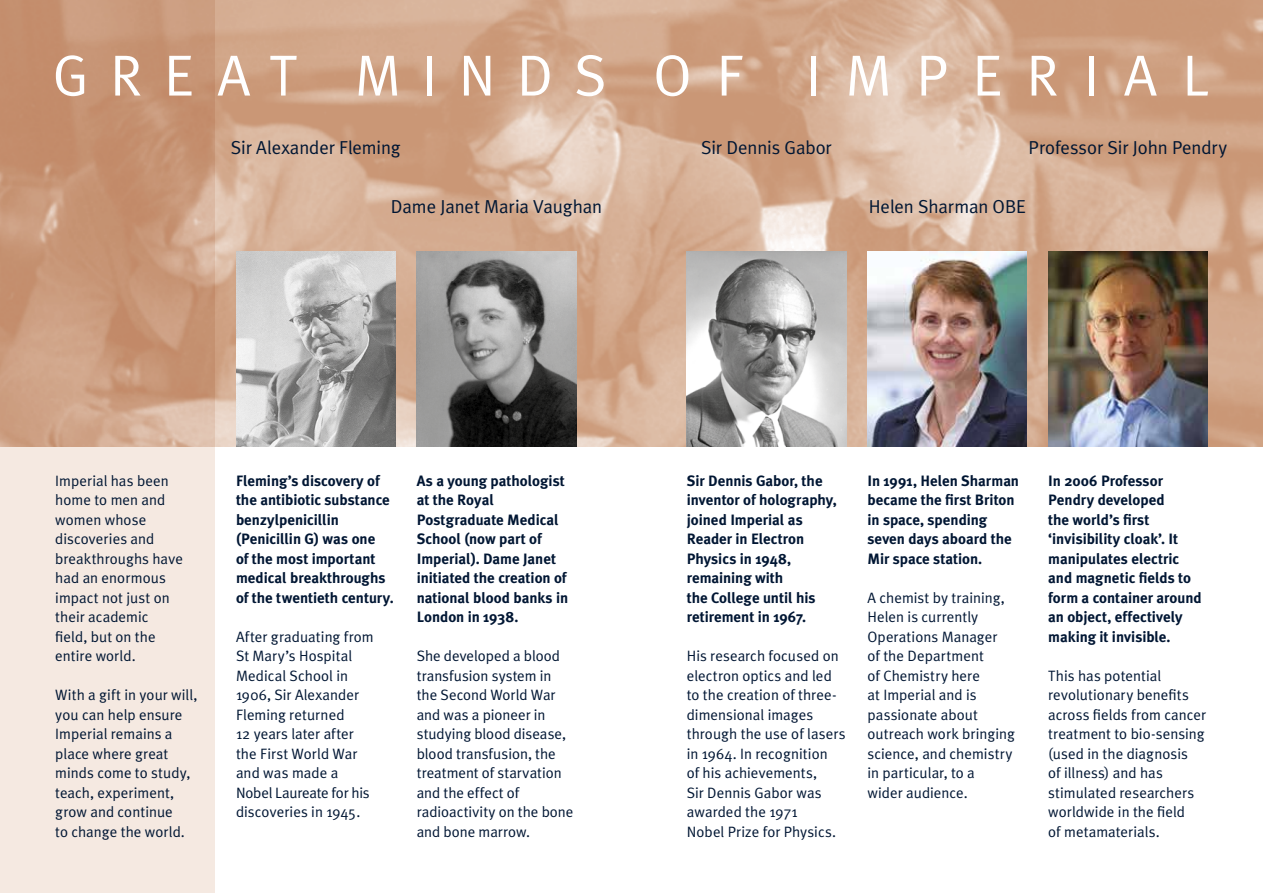
<style>
.page{position:relative;width:1263px;height:893px;background:#fff}
.page>*{position:absolute;margin:0;border:0;box-sizing:border-box;transform-origin:0 0}
.t1{font:57.9px "Meta Plus Normal";letter-spacing:.415em;color:#fff}
.t2{font:18.75px "Meta Plus Normal";letter-spacing:-.005em;color:#001633}
.t3{font:15px/19.5px "Meta Plus Normal";letter-spacing:.005em;color:#001633}
.t4{font:700 15px/19.5px "Meta Plus";color:#001633}
</style>
<div class="page">
<div style="left:0;top:0;width:215px;height:893px;background:#f5e9e1"></div>
<img style="left:215px;top:0;width:1048px;height:447px">
<svg style="left:0;top:0;width:215px;height:447px;fill:#c79576"></svg>
<img style="left:236px;top:252px;width:159px;height:195px">
<img style="left:417px;top:252px;width:159px;height:195px">
<img style="left:687px;top:252px;width:159px;height:195px">
<img style="left:867px;top:252px;width:160px;height:195px">
<img style="left:1048px;top:252px;width:160px;height:195px">
<h1 class="t1" style="left:53px;top:42px;width:1157px">GREAT MINDS OF IMPERIAL</h1>
<p class="t2" style="left:231px;top:137px;width:171px">Sir Alexander Fleming</p>
<p class="t2" style="left:701px;top:137px;width:132px">Sir Dennis Gabor</p>
<p class="t2" style="left:1028px;top:137px;width:200px">Professor Sir John Pendry</p>
<p class="t2" style="left:391px;top:195px;width:212px">Dame Janet Maria Vaughan</p>
<p class="t2" style="left:869px;top:195px;width:158px">Helen Sharman OBE</p>
<p class="t3" style="left:55px;top:470px;width:129px">Imperial has been home to men and women whose discoveries and breakthroughs have had an enormous impact not just on their academic field, but on the entire world.</p>
<p class="t3" style="left:55px;top:685px;width:144px">With a gift in your will, you can help ensure<br>Imperial remains a place where great minds come to study, teach, experiment, grow and continue<br>to change the world.</p>
<p class="t4" style="left:236px;top:471px;width:159px">Fleming’s discovery of the antibiotic substance benzylpenicillin (Penicillin G) was one<br>of the most important medical breakthroughs of the twentieth century.</p>
<p class="t3" style="left:236px;top:626px;width:139px">After graduating from<br>St Mary’s Hospital<br>Medical School in<br>1906, Sir Alexander<br>Fleming returned<br>12 years later after the First World War and was made a<br>Nobel Laureate for his discoveries in 1945.</p>
<p class="t4" style="left:417px;top:471px;width:153px">As a young pathologist at the Royal<br>Postgraduate Medical<br>School (now part of<br>Imperial). Dame Janet initiated the creation of national blood banks in<br>London in 1938.</p>
<p class="t3" style="left:417px;top:646px;width:158px">She developed a blood transfusion system in the Second World War and was a pioneer in studying blood disease, blood transfusion, the treatment of starvation and the effect of radioactivity on the bone and bone marrow.</p>
<p class="t4" style="left:687px;top:471px;width:152px">Sir Dennis Gabor, the inventor of holography, joined Imperial as<br>Reader in Electron<br>Physics in 1948, remaining with<br>the College until his retirement in 1967.</p>
<p class="t3" style="left:687px;top:646px;width:160px">His research focused on electron optics and led to the creation of three&shy;dimensional images through the use of lasers in 1964. In recognition<br>of his achievements,<br>Sir Dennis Gabor was awarded the 1971<br>Nobel Prize for Physics.</p>
<p class="t4" style="left:867px;top:471px;width:153px">In 1991, Helen Sharman became the first Briton in space, spending seven days aboard the<br>Mir space station.</p>
<p class="t3" style="left:867px;top:587px;width:149px">A chemist by training,<br>Helen is currently<br>Operations Manager<br>of the Department<br>of Chemistry here<br>at Imperial and is passionate about outreach work bringing science, and chemistry in particular, to a<br>wider audience.</p>
<p class="t4" style="left:1048px;top:471px;width:155px">In 2006 Professor<br>Pendry developed<br>the world’s first ‘invisibility cloak’. It manipulates electric and magnetic fields to form a container around an object, effectively making it invisible.</p>
<p class="t3" style="left:1048px;top:665px;width:159px">This has potential revolutionary benefits across fields from cancer treatment to bio-sensing (used in the diagnosis<br>of illness) and has stimulated researchers worldwide in the field<br>of metamaterials.</p>
</div>
